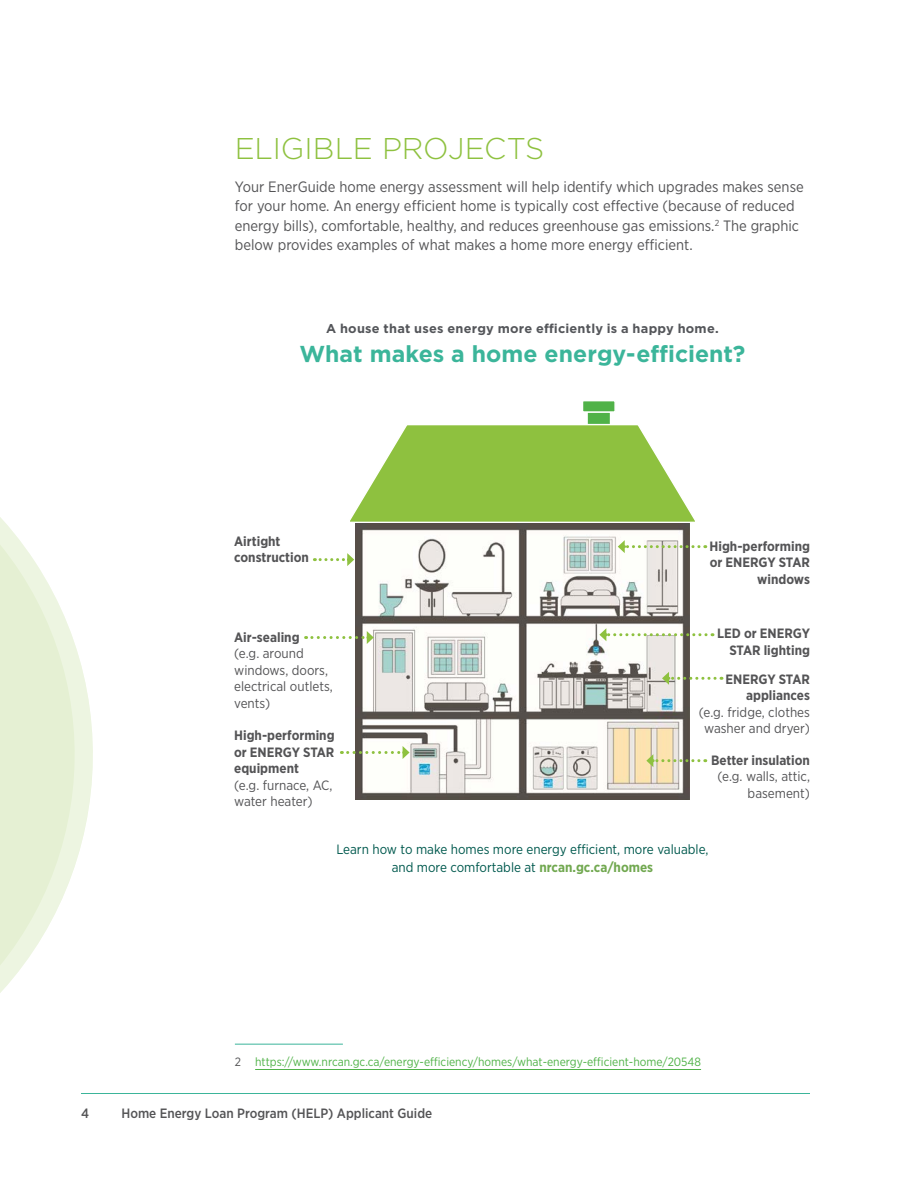
<style>
.page{position:relative;width:918px;height:1188px;background:#fff}
.page>*{position:absolute;margin:0;border:0;box-sizing:border-box;transform-origin:0 0}
.t1{font:300 30px "Gotham";letter-spacing:-.005em;color:#8ec13f}
.t2{font:700 23.1px "Gotham";color:#3bb59a}
.t3{font:15px/19.5px "Gotham Narrow";color:#545456}
.t4{font:700 13.5px/16.5px "Gotham Narrow";color:#545456;text-align:right}
.t5{font:13.5px/16.5px "Gotham Narrow";color:#545456}
.t6{font:13.5px/17.5px "Gotham Narrow";color:#00594e;text-align:center}
.t7{font:500 13.5px "Gotham Narrow";color:#545456}
.t8{font:700 12.75px "Gotham";letter-spacing:.02em;color:#54565a}
.footnote{font:12px "Gotham Narrow";color:#50b248}
.s1{font-weight:700;color:#71a850}
.s2{color:#545456}
</style>
<div class="page">
<svg style="left:0;top:517px;width:93px;height:476px"></svg>
<hr style="left:235px;top:1044px;width:108px;height:1px;background:#3bb59a">
<hr style="left:255px;top:1069px;width:446px;height:1px;background:#50b248">
<div style="left:586px;top:411px;width:25px;height:22px;background:#50b248;border:1px solid #fff"></div>
<div style="left:582px;top:400px;width:34px;height:13px;background:#50b248;border:1px solid #fff"></div>
<svg style="left:350px;top:423px;width:345px;height:101px"></svg>
<img style="left:356px;top:523px;width:333px;height:277px">
<svg style="left:618px;top:540px;width:81px;height:13px"></svg>
<svg style="left:314px;top:553px;width:40px;height:13px"></svg>
<svg style="left:306px;top:631px;width:68px;height:13px"></svg>
<svg style="left:348px;top:746px;width:62px;height:13px"></svg>
<svg style="left:599px;top:628px;width:107px;height:13px"></svg>
<svg style="left:662px;top:672px;width:53px;height:13px"></svg>
<svg style="left:646px;top:754px;width:53px;height:13px"></svg>
<hr style="left:81px;top:1093px;width:729px;height:1px;background:#3bb59a">
<p class="t1" style="left:235px;top:129px;width:311px">ELIGIBLE PROJECTS</p>
<p class="t3" style="left:235px;top:177px;width:570px">Your EnerGuide home energy assessment will help identify which upgrades makes sense for your home. An energy efficient home is typically cost effective (because of reduced energy bills), comfortable, healthy, and reduces greenhouse gas emissions.<sup>2</sup> The graphic below provides examples of what makes a home more energy efficient.</p>
<p class="t8" style="left:326px;top:320px;width:394px">A house that uses energy more efficiently is a happy home.</p>
<p class="t2" style="left:299px;top:339px;width:448px">What makes a home energy-efficient?</p>
<p class="t4" style="left:234px;top:532px;width:76px;text-align:left">Airtight construction</p>
<p class="t4" style="left:234px;top:629px;width:67px">Air-sealing</p>
<p class="t5" style="left:234px;top:645px;width:100px">(e.g. around windows, doors, electrical outlets, vents)</p>
<p class="t4" style="left:234px;top:727px;width:102px;text-align:justify">High-performing or ENERGY STAR equipment</p>
<p class="t5" style="left:234px;top:777px;width:100px">(e.g. furnace, AC, water heater)</p>
<p class="t4" style="left:710px;top:538px;width:102px">High-performing or ENERGY STAR windows</p>
<p class="t4" style="left:717px;top:625px;width:94px">LED or ENERGY<br>STAR lighting</p>
<p class="t4" style="left:726px;top:671px;width:86px">ENERGY STAR appliances</p>
<p class="t5" style="left:699px;top:704px;width:113px;text-align:center">(e.g. fridge, clothes washer and dryer)</p>
<p class="t4" style="left:711px;top:752px;width:100px">Better insulation</p>
<p class="t5" style="left:717px;top:768px;width:94px;text-align:right">(e.g. walls, attic, basement)</p>
<p class="t6" style="left:336px;top:840px;width:374px">Learn how to make homes more energy efficient, more valuable, and more comfortable at <span class="s1">nrcan.gc.ca/homes</span></p>
<p class="footnote" style="left:235px;top:1055px;width:468px"><span class="s2">2</span> https://www.nrcan.gc.ca/energy-efficiency/homes/what-energy-efficient-home/20548</p>
<p class="t7" style="left:81px;top:1105px;width:10px">4</p>
<p class="t7" style="left:122px;top:1105px;width:312px">Home Energy Loan Program (HELP) Applicant Guide</p>
</div>
